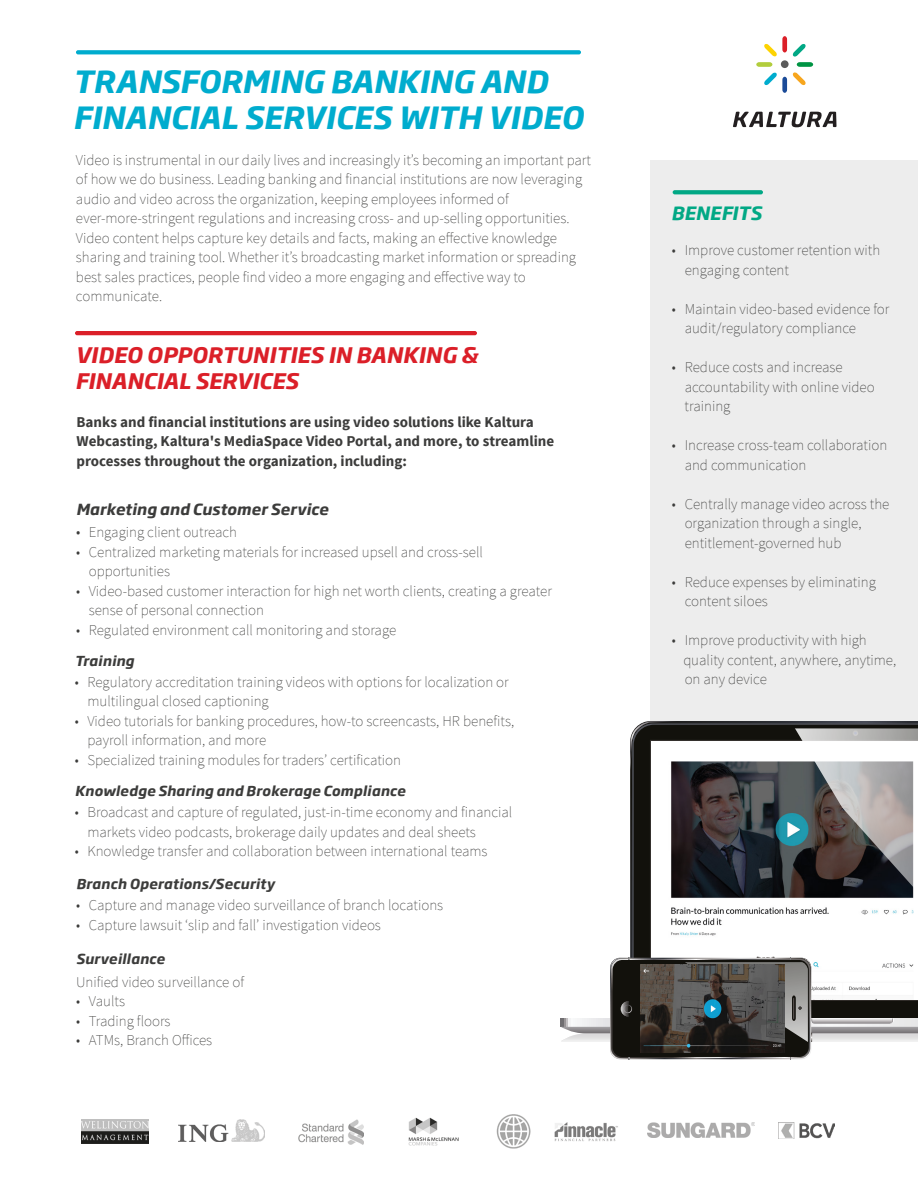
<style>
.page{position:relative;width:918px;height:1188px;background:#fff}
.page>*{position:absolute;margin:0;border:0;box-sizing:border-box;transform-origin:0 0}
.t1{font:italic 700 30px/36px "Soho Gothic Pro";letter-spacing:-.005em;color:#00acce}
.t2{font:italic 700 21px/25.2px "Soho Gothic Pro";color:#db1f28}
.t3{font:italic 700 18px "Soho Gothic Pro";letter-spacing:.005em;color:#01a885}
.t4{font:200 15px/19.5px "Source Sans Pro";color:#3c3c3b}
.t5{font:700 15px/19.5px "Source Sans Pro";color:#3c3c3b}
.t6{font:italic 700 15px "Soho Gothic Pro";letter-spacing:.005em;color:#3c3c3b}
.t7{font:italic 700 13.5px "Soho Gothic Pro";letter-spacing:.01em;color:#3c3c3b}
.s1{font-size:15.75px}
</style>
<div class="page">
<div style="left:650px;top:160px;width:268px;height:774px;background:#ededed"></div>
<svg style="left:756px;top:62px;width:31px;height:31px"></svg>
<svg style="left:764px;top:36px;width:23px;height:20px"></svg>
<svg style="left:793px;top:44px;width:20px;height:41px"></svg>
<svg style="left:733px;top:112px;width:104px;height:15px"></svg>
<div style="left:781px;top:60px;width:8px;height:8px;background:#5a5a5a;border-radius:50%"></div>
<hr style="left:75px;top:331px;width:402px;height:4px;background:#db1f28;border-radius:2px">
<svg style="left:76px;top:50px;width:505px;height:4px;background:#0bafd0"></svg>
<svg style="left:673px;top:190px;width:90px;height:4px"></svg>
<svg style="left:561px;top:721px;width:357px;height:338px"></svg>
<img style="left:640px;top:965px;width:144px;height:88px">
<img style="left:82px;top:1120px;width:66px;height:23px">
<img style="left:178px;top:1120px;width:86px;height:22px">
<img style="left:299px;top:1119px;width:64px;height:25px">
<img style="left:409px;top:1117px;width:50px;height:29px">
<img style="left:496px;top:1114px;width:35px;height:34px">
<img style="left:554px;top:1122px;width:64px;height:19px">
<img style="left:648px;top:1122px;width:106px;height:16px">
<img style="left:779px;top:1122px;width:55px;height:16px">
<h1 class="t1" style="left:73px;top:62px;width:512px">TRANSFORMING BANKING AND<br>FINANCIAL SERVICES WITH VIDEO</h1>
<p class="t4" style="left:76px;top:150px;width:517px">Video is instrumental in our daily lives and increasingly it’s becoming an important part of how we do business. Leading banking and financial institutions are now leveraging audio and video across the organization, keeping employees informed of ever-more-stringent regulations and increasing cross- and up-selling opportunities.<br>Video content helps capture key details and facts, making an effective knowledge sharing and training tool. Whether it’s broadcasting market information or spreading best sales practices, people find video a more engaging and effective way to communicate.</p>
<h2 class="t2" style="left:75px;top:342px;width:405px">VIDEO OPPORTUNITIES IN BANKING &amp;<br>FINANCIAL SERVICES</h2>
<p class="t5" style="left:77px;top:412px;width:479px">Banks and financial institutions are using video solutions like Kaltura<br>Webcasting, Kaltura's MediaSpace Video Portal, and more, to streamline processes throughout the organization, including:</p>
<p class="t6" style="left:76px;top:497px;width:254px">Marketing and Customer Service</p>
<p class="t4" style="left:76px;top:523px;width:162px"><span class="s1">•</span> Engaging client outreach</p>
<p class="t4" style="left:89px;top:542px;width:396px;text-indent:-13px">• Centralized marketing materials for increased upsell and cross-sell opportunities</p>
<p class="t4" style="left:89px;top:581px;width:465px;text-indent:-13px">• Video-based customer interaction for high net worth clients, creating a greater sense of personal connection</p>
<p class="t4" style="left:76px;top:620px;width:322px">• Regulated environment call monitoring and storage</p>
<p class="t7" style="left:75px;top:650px;width:61px">Training</p>
<p class="t4" style="left:87px;top:672px;width:423px;text-indent:-13px">• Regulatory accreditation training videos with options for localization or multilingual closed captioning</p>
<p class="t4" style="left:87px;top:711px;width:428px;text-indent:-13px">• Video tutorials for banking procedures, how-to screencasts, HR benefits, payroll information, and more</p>
<p class="t4" style="left:75px;top:750px;width:328px">• Specialized training modules for traders’ certification</p>
<p class="t7" style="left:75px;top:781px;width:332px">Knowledge Sharing and Brokerage Compliance</p>
<p class="t4" style="left:87px;top:803px;width:426px;text-indent:-13px">• Broadcast and capture of regulated, just-in-time economy and financial markets video podcasts, brokerage daily updates and deal sheets</p>
<p class="t4" style="left:75px;top:842px;width:414px">• Knowledge transfer and collaboration between international teams</p>
<p class="t7" style="left:76px;top:874px;width:200px">Branch Operations/Security</p>
<p class="t4" style="left:76px;top:896px;width:369px">• Capture and manage video surveillance of branch locations</p>
<p class="t4" style="left:76px;top:915px;width:306px">• Capture lawsuit ‘slip and fall’ investigation videos</p>
<p class="t7" style="left:76px;top:948px;width:90px">Surveillance</p>
<p class="t4" style="left:76px;top:972px;width:170px">Unified video surveillance of</p>
<p class="t4" style="left:76px;top:991px;width:51px">• Vaults</p>
<p class="t4" style="left:76px;top:1011px;width:96px">• Trading floors</p>
<p class="t4" style="left:76px;top:1030px;width:138px">• ATMs, Branch Offices</p>
<p class="t3" style="left:671px;top:199px;width:92px">BENEFITS</p>
<p class="t4" style="left:685px;top:240px;width:197px;text-indent:-13px">• Improve customer retention with engaging content</p>
<p class="t4" style="left:685px;top:299px;width:206px;text-indent:-13px">• Maintain video-based evidence for audit/regulatory compliance</p>
<p class="t4" style="left:685px;top:357px;width:192px;text-indent:-13px">• Reduce costs and increase accountability with online video training</p>
<p class="t4" style="left:685px;top:435px;width:204px;text-indent:-13px">• Increase cross-team collaboration and communication</p>
<p class="t4" style="left:685px;top:494px;width:206px;text-indent:-13px">• Centrally manage video across the organization through a single, entitlement-governed hub</p>
<p class="t4" style="left:685px;top:572px;width:193px;text-indent:-13px">• Reduce expenses by eliminating content siloes</p>
<p class="t4" style="left:683px;top:630px;width:214px;text-indent:-11px">• Improve productivity with high quality content, anywhere, anytime, on any device</p>
</div>
